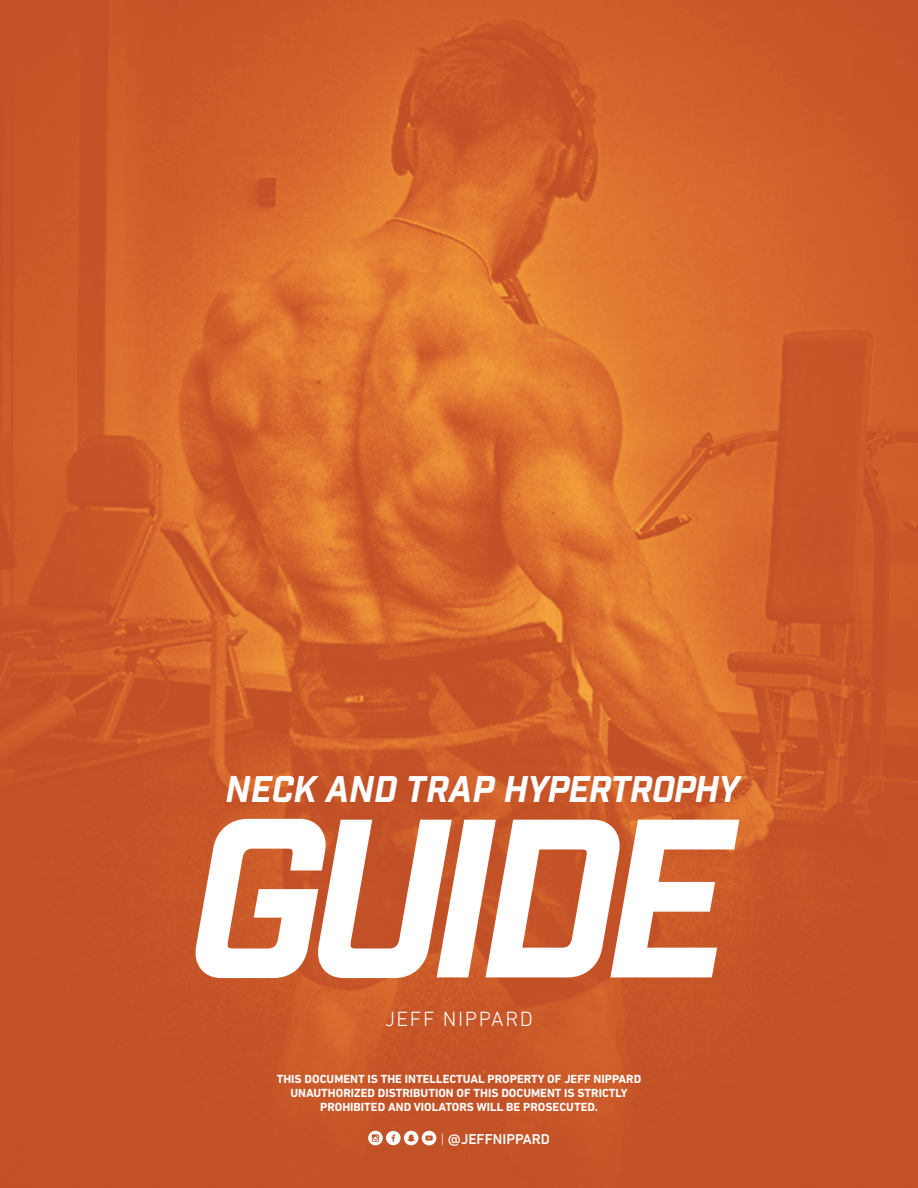
<style>
.page{position:relative;width:918px;height:1188px;background:#fff}
.page>*{position:absolute;margin:0;border:0;box-sizing:border-box;transform-origin:0 0}
.t1{font:italic 700 219.15px "Industry";letter-spacing:-.075em;color:#fff}
.t2{font:italic 700 36px "Industry";letter-spacing:-.025em;color:#fff}
.t3{font:300 21px "DIN Next LT Pro";letter-spacing:.075em;color:#fff}
.t4{font:500 14.55px "DIN Next LT Pro";color:#fff}
.t5{font:700 12px/14.4px "DIN Next LT Pro";color:#fff;text-align:center}
.s1{font-weight:300}
</style>
<div class="page">
<img style="left:0;top:0;width:918px;height:1188px">
<svg style="left:368px;top:1131px;width:68px;height:14px"></svg>
<h2 class="t2" style="left:226px;top:767px;width:516px">NECK AND TRAP HYPERTROPHY</h2>
<h1 class="t1" style="left:186px;top:766px;width:548px">GUIDE</h1>
<h3 class="t3" style="left:385px;top:1006px;width:149px">JEFF NIPPARD</h3>
<p class="t5" style="left:277px;top:1071px;width:366px">THIS DOCUMENT IS THE INTELLECTUAL PROPERTY OF JEFF NIPPARD<br>UNAUTHORIZED DISTRIBUTION OF THIS DOCUMENT IS STRICTLY<br>PROHIBITED AND VIOLATORS WILL BE PROSECUTED.</p>
<p class="t4" style="left:441px;top:1131px;width:110px"><span class="s1">|</span> @JEFFNIPPARD</p>
</div>
